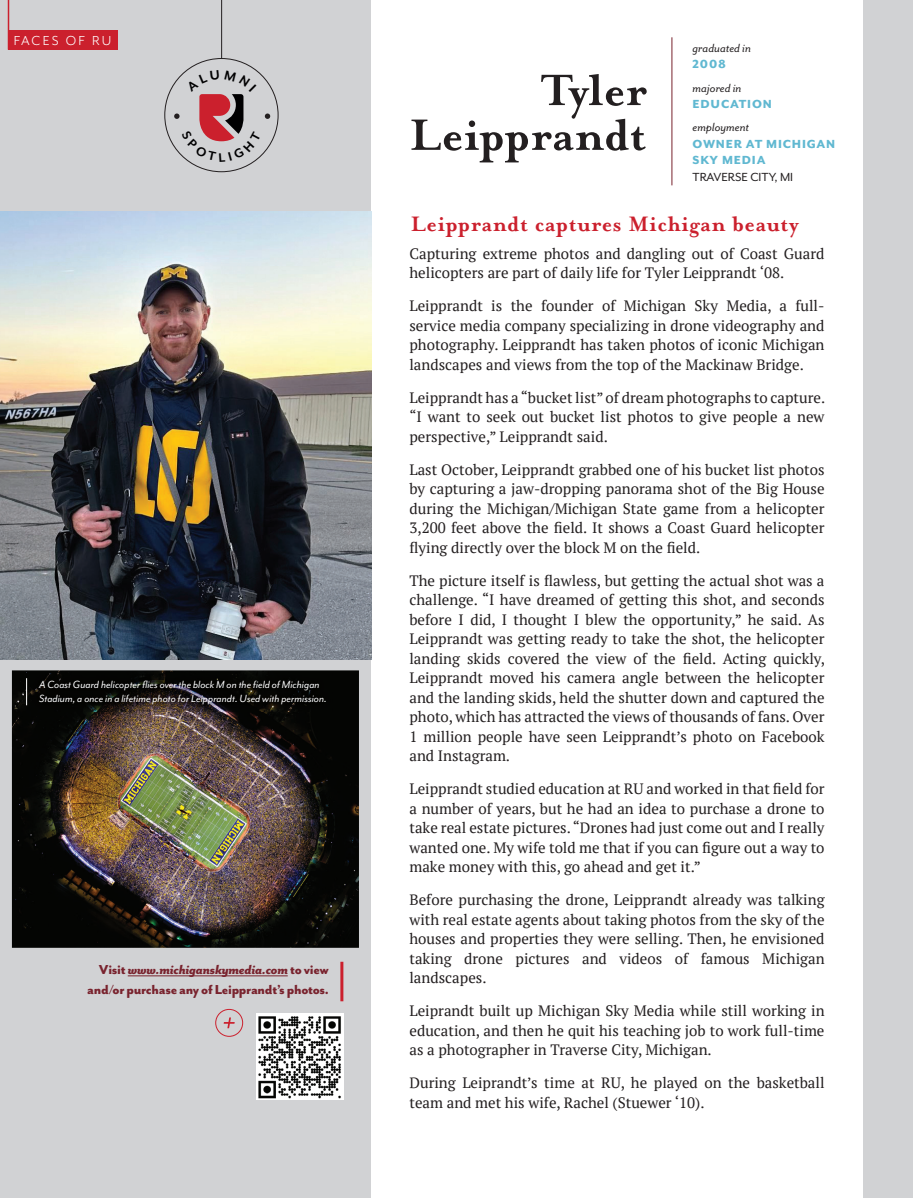
<style>
.page{position:relative;width:913px;height:1198px;background:#fff}
.page>*{position:absolute;margin:0;border:0;box-sizing:border-box;transform-origin:0 0}
.t1{font:700 50.4px/44.7px "Mrs Eaves OT";color:#231f20;text-align:right}
.t2{font:700 24px "Mrs Eaves OT";letter-spacing:.02em;color:#cb202d}
.t3{font:15px/19.5px "PT Serif";color:#231f20;text-align:justify}
.t4{font:800 15px/19.5px "Mr Eaves San OT";letter-spacing:-.02em;color:#79232e;text-align:right}
.t5{font:15px "Mr Eaves Mod OT";letter-spacing:.15em;color:#fff}
.t6{font:800 13.5px/16.5px "Mr Eaves San OT";letter-spacing:.06em;color:#60b8d1}
.t7{font:italic 13.5px "Mr Eaves San OT";color:#231f20}
.t8{font:13.5px "Mr Eaves San OT";color:#231f20}
.t9{font:italic 12px/13.5px "Mr Eaves Mod OT";color:#fff}
.s1{font-style:italic}
</style>
<div class="page">
<div style="left:0;top:0;width:912px;height:1198px;background:#d1d2d4"></div>
<div style="left:371px;top:0;width:491px;height:1198px;background:#fff"></div>
<div style="left:8px;top:30px;width:109px;height:20px;background:#cb202d"></div>
<hr style="left:8px;top:0;width:1px;height:50px;background:#cb202d">
<hr style="left:221px;top:0;width:1px;height:58px;background:#231f20">
<hr style="left:671px;top:37px;width:1px;height:148px;background:#79232e">
<hr style="left:128px;top:975px;width:159px;height:1px;background:#79232e">
<svg style="left:223px;top:1017px;width:12px;height:11px"></svg>
<div style="left:215px;top:1009px;width:28px;height:28px;border:1px solid #cb202d;border-radius:50%"></div>
<hr style="left:340px;top:962px;width:3px;height:39px;background:#cb202d">
<img style="left:0;top:211px;width:371px;height:448px">
<img style="left:257px;top:1013px;width:86px;height:86px">
<img style="left:12px;top:670px;width:347px;height:278px">
<svg style="left:26px;top:678px;width:1px;height:27px"></svg>
<img style="left:32px;top:674px;width:300px;height:37px">
<svg style="left:174px;top:70px;width:96px;height:92px"></svg>
<p class="t5" style="left:14px;top:32px;width:99px">FACES OF RU</p>
<p class="t9" style="left:39px;top:678px;width:289px">A Coast Guard helicopter flies over the block M on the field of Michigan<br>Stadium, a once in a lifetime photo for Leipprandt. Used with permission.</p>
<p class="t4" style="left:87px;top:960px;width:243px">Visit <span class="s1">www.michiganskymedia.com</span> to view and/or purchase any of Leipprandt’s photos.</p>
<p class="t7" style="left:692px;top:41px;width:60px">graduated in</p>
<p class="t6" style="left:692px;top:56px;width:35px">2008</p>
<p class="t7" style="left:692px;top:80px;width:50px">majored in</p>
<p class="t6" style="left:692px;top:96px;width:81px">EDUCATION</p>
<p class="t7" style="left:692px;top:120px;width:58px">employment</p>
<p class="t6" style="left:692px;top:136px;width:144px">OWNER AT MICHIGAN<br>SKY MEDIA</p>
<p class="t8" style="left:692px;top:169px;width:102px">TRAVERSE CITY, MI</p>
<h2 class="t2" style="left:411px;top:210px;width:389px">Leipprandt captures Michigan beauty</h2>
<h1 class="t1" style="left:409px;top:68px;width:238px">Tyler<br>Leipprandt</h1>
<p class="t3" style="left:409px;top:243px;width:416px">Capturing extreme photos and dangling out of Coast Guard helicopters are part of daily life for Tyler Leipprandt ‘08.</p>
<p class="t3" style="left:409px;top:296px;width:416px">Leipprandt is the founder of Michigan Sky Media, a full&shy;service media company specializing in drone videography and photography. Leipprandt has taken photos of iconic Michigan landscapes and views from the top of the Mackinaw Bridge.</p>
<p class="t3" style="left:409px;top:387px;width:417px">Leipprandt has a “bucket list” of dream photographs to capture. “I want to seek out bucket list photos to give people a new perspective,” Leipprandt said.</p>
<p class="t3" style="left:409px;top:459px;width:416px">Last October, Leipprandt grabbed one of his bucket list photos by capturing a jaw-dropping panorama shot of the Big House during the Michigan/Michigan State game from a helicopter 3,200 feet above the field. It shows a Coast Guard helicopter flying directly over the block M on the field.</p>
<p class="t3" style="left:409px;top:570px;width:417px">The picture itself is flawless, but getting the actual shot was a challenge. “I have dreamed of getting this shot, and seconds before I did, I thought I blew the opportunity,” he said. As Leipprandt was getting ready to take the shot, the helicopter landing skids covered the view of the field. Acting quickly, Leipprandt moved his camera angle between the helicopter and the landing skids, held the shutter down and captured the photo, which has attracted the views of thousands of fans. Over 1 million people have seen Leipprandt’s photo on Facebook and Instagram.</p>
<p class="t3" style="left:409px;top:779px;width:416px">Leipprandt studied education at RU and worked in that field for a number of years, but he had an idea to purchase a drone to take real estate pictures. “Drones had just come out and I really wanted one. My wife told me that if you can figure out a way to make money with this, go ahead and get it.”</p>
<p class="t3" style="left:409px;top:890px;width:416px">Before purchasing the drone, Leipprandt already was talking with real estate agents about taking photos from the sky of the houses and properties they were selling. Then, he envisioned taking drone pictures and videos of famous Michigan landscapes.</p>
<p class="t3" style="left:409px;top:1001px;width:416px">Leiprandt built up Michigan Sky Media while still working in education, and then he quit his teaching job to work full-time as a photographer in Traverse City, Michigan.</p>
<p class="t3" style="left:409px;top:1073px;width:416px">During Leiprandt’s time at RU, he played on the basketball team and met his wife, Rachel (Stuewer ‘10).</p>
</div>
